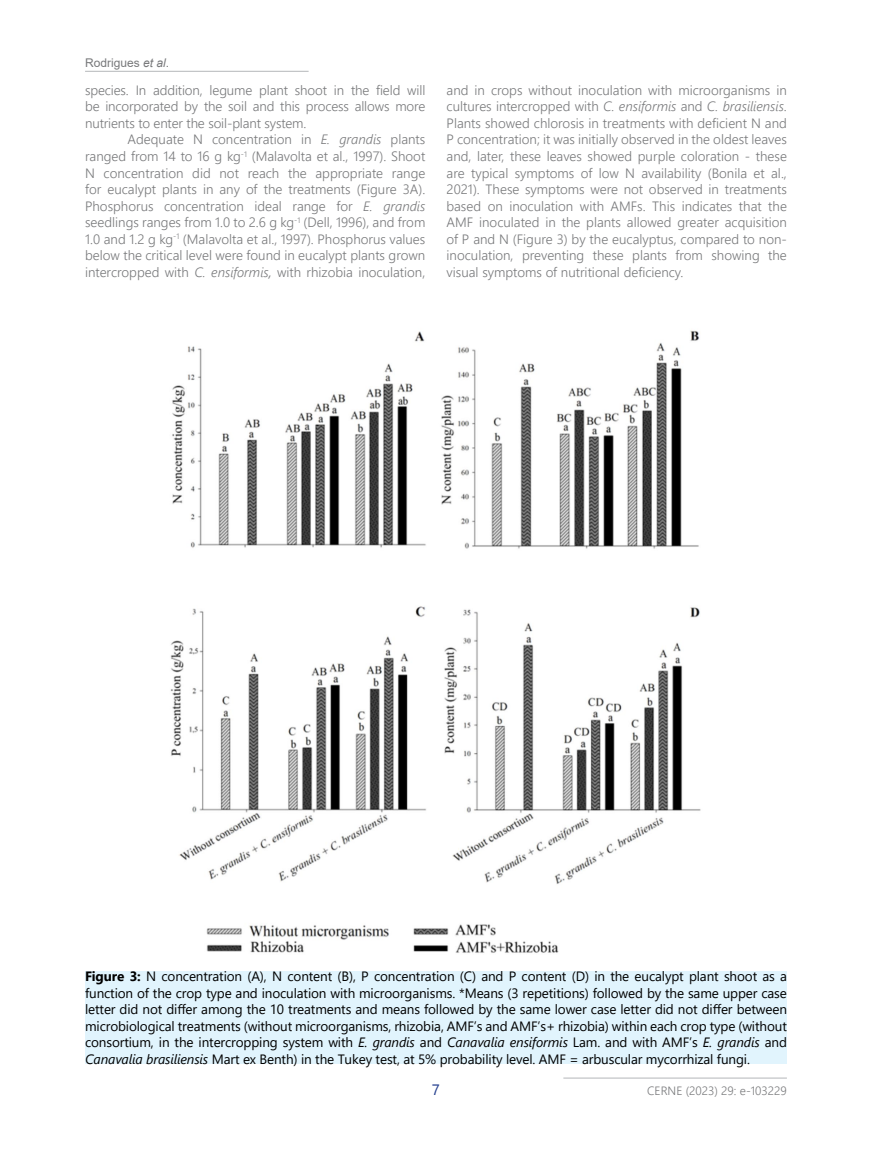
<style>
.page{position:relative;width:872px;height:1149px;background:#fff}
.page>*{position:absolute;margin:0;border:0;box-sizing:border-box;transform-origin:0 0}
.t1{font:15px "Nirmala UI";color:#25408f}
.t2{font:300 13.5px/16.5px "Segoe UI";color:#78797b;text-align:justify}
.t3{font:13.5px/16.5px "Segoe UI";letter-spacing:-.01em;color:#000;text-align:justify}
.t4{font:300 12px "Nirmala UI";color:#78797b}
.t5{font:12px "Arial";color:#78797b}
.s1{font-style:italic}
.s2{font-weight:400;font-style:italic}
.s3{font-weight:700}
</style>
<div class="page">
<hr style="left:563px;top:1077px;width:224px;height:1px;background:#bdbfc1">
<hr style="left:85px;top:71px;width:223px;height:1px;background:#bdbfc1">
<div style="left:85px;top:971px;width:702px;height:92px;background:#e1f4fd"></div>
<img style="left:170px;top:330px;width:531px;height:623px">
<p class="t5" style="left:85px;top:54px;width:86px">Rodrigues <span class="s1">et al</span>.</p>
<p class="t2" style="left:85px;top:81px;width:342px">species. In addition, legume plant shoot in the field will be incorporated by the soil and this process allows more nutrients to enter the soil-plant system.</p>
<p class="t2" style="left:85px;top:130px;width:342px;text-indent:43px">Adequate N concentration in <span class="s1">E. grandis</span> plants ranged from 14 to 16 g kg<sup>-1</sup> (Malavolta et al., 1997). Shoot N concentration did not reach the appropriate range for eucalypt plants in any of the treatments (Figure 3A).<br>Phosphorus concentration ideal range for <span class="s1">E. grandis </span>seedlings ranges from 1.0 to 2.6 g kg<sup>-1</sup> (Dell, 1996), and from 1.0 and 1.2 g kg<sup>-1</sup> (Malavolta et al., 1997). Phosphorus values below the critical level were found in eucalypt plants grown intercropped with <span class="s1">C. ensiformis</span><span class="s2">,</span> with rhizobia inoculation,</p>
<p class="t2" style="left:446px;top:81px;width:342px">and in crops without inoculation with microorganisms in cultures intercropped with <span class="s1">C. ensiformis</span> and <span class="s1">C. brasiliensis</span>.<br>Plants showed chlorosis in treatments with deficient N and P concentration; it was initially observed in the oldest leaves and, later, these leaves showed purple coloration - these are typical symptoms of low N availability (Bonila et al., 2021). These symptoms were not observed in treatments based on inoculation with AMFs. This indicates that the AMF inoculated in the plants allowed greater acquisition of P and N (Figure 3) by the eucalyptus, compared to non&shy;inoculation, preventing these plants from showing the visual symptoms of nutritional deficiency.</p>
<p class="t3" style="left:85px;top:966px;width:703px"><span class="s3">Figure 3:</span> N concentration (A), N content (B), P concentration (C) and P content (D) in the eucalypt plant shoot as a function of the crop type and inoculation with microorganisms. *Means (3 repetitions) followed by the same upper case letter did not differ among the 10 treatments and means followed by the same lower case letter did not differ between microbiological treatments (without microorganisms, rhizobia, AMF’s and AMF’s+ rhizobia) within each crop type (without consortium, in the intercropping system with <span class="s1">E. grandis</span> and <span class="s1">Canavalia ensiformis</span> Lam. and with AMF’s <span class="s1">E. grandis</span> and <span class="s1">Canavalia brasiliensis</span> Mart ex Benth) in the Tukey test, at 5% probability level. AMF = arbuscular mycorrhizal fungi.</p>
<p class="t1" style="left:432px;top:1077px;width:10px">7</p>
<p class="t4" style="left:647px;top:1080px;width:141px">CERNE (2023) 29: e-103229</p>
</div>
